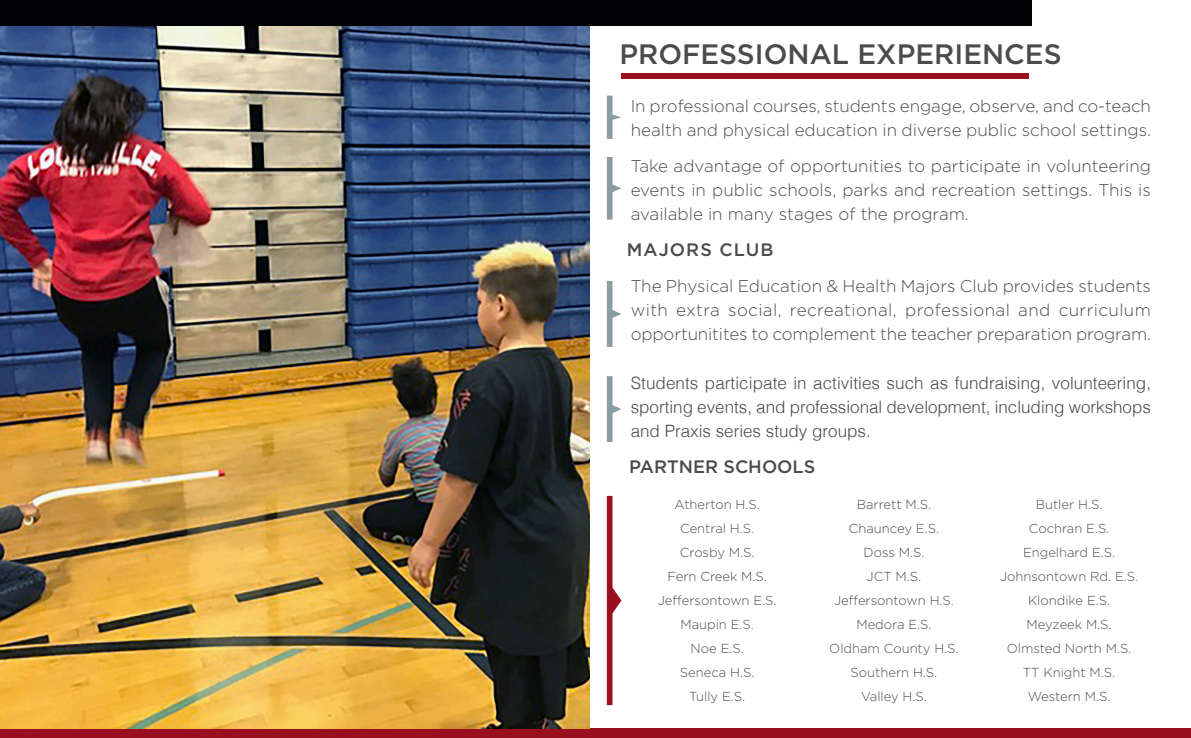
<style>
.page{position:relative;width:1191px;height:738px;background:#fff}
.page>*{position:absolute;margin:0;border:0;box-sizing:border-box;transform-origin:0 0}
.Body{font:500 28px "Gotham";color:#4a4c4c}
.Body-2{font:500 18px "Gotham";color:#4a4c4c}
.Body-3{font:500 18px "Gotham";letter-spacing:.06em;color:#4a4c4c}
.Body-4{font:300 17px/24px "Gotham";letter-spacing:-.005em;color:#4a4c4c;text-align:justify}
.Body-5{font:300 17px/24px "Helvetica";color:#4a4c4c;text-align:justify}
.Body-6{font:300 13px "Gotham";color:#4a4c4c}
</style>
<div class="page">
<svg style="left:607px;top:95px;width:14px;height:44px"></svg>
<svg style="left:607px;top:157px;width:14px;height:62px"></svg>
<svg style="left:607px;top:281px;width:14px;height:65px"></svg>
<svg style="left:607px;top:495px;width:14px;height:209px"></svg>
<svg style="left:607px;top:376px;width:14px;height:65px"></svg>
<div style="left:621px;top:73px;width:408px;height:6px;background:#9a0f1e"></div>
<div style="left:0;top:728px;width:1191px;height:9px;background:#9a0f1e"></div>
<img style="left:0;top:26px;width:589px;height:702px">
<div style="left:0;top:0;width:1031px;height:26px;background:#010203"></div>
<p class="Body" style="left:619px;top:36px;width:444px">PROFESSIONAL EXPERIENCES</p>
<p class="Body-4" style="left:630px;top:94px;width:522px">In professional courses, students engage, observe, and co-teach health and physical education in diverse public school settings.</p>
<p class="Body-4" style="left:630px;top:154px;width:522px">Take advantage of opportunities to participate in volunteering events in public schools, parks and recreation settings. This is available in many stages of the program.</p>
<p class="Body-3" style="left:626px;top:238px;width:148px">MAJORS CLUB</p>
<p class="Body-4" style="left:630px;top:274px;width:522px">The Physical Education &amp; Health Majors Club provides students with extra social, recreational, professional and curriculum opportunitites to complement the teacher preparation program.</p>
<p class="Body-5" style="left:630px;top:369px;width:522px">Students participate in activities such as fundraising, volunteering, sporting events, and professional development, including workshops and Praxis series study groups.</p>
<p class="Body-2" style="left:629px;top:454px;width:188px">PARTNER SCHOOLS</p>
<p class="Body-6" style="left:856px;top:495px;width:76px">Barrett M.S.</p>
<p class="Body-6" style="left:849px;top:519px;width:92px">Chauncey E.S.</p>
<p class="Body-6" style="left:863px;top:543px;width:62px">Doss M.S.</p>
<p class="Body-6" style="left:866px;top:567px;width:56px">JCT M.S.</p>
<p class="Body-6" style="left:834px;top:591px;width:121px">Jeffersontown H.S.</p>
<p class="Body-6" style="left:856px;top:615px;width:77px">Medora E.S.</p>
<p class="Body-6" style="left:829px;top:639px;width:131px">Oldham County H.S.</p>
<p class="Body-6" style="left:850px;top:663px;width:88px">Southern H.S.</p>
<p class="Body-6" style="left:861px;top:687px;width:67px">Valley H.S.</p>
<p class="Body-6" style="left:674px;top:495px;width:87px">Atherton H.S.</p>
<p class="Body-6" style="left:680px;top:519px;width:75px">Central H.S.</p>
<p class="Body-6" style="left:680px;top:543px;width:76px">Crosby M.S.</p>
<p class="Body-6" style="left:667px;top:567px;width:101px">Fern Creek M.S.</p>
<p class="Body-6" style="left:658px;top:591px;width:120px">Jeffersontown E.S.</p>
<p class="Body-6" style="left:680px;top:615px;width:75px">Maupin E.S.</p>
<p class="Body-6" style="left:690px;top:639px;width:55px">Noe E.S.</p>
<p class="Body-6" style="left:680px;top:663px;width:76px">Seneca H.S.</p>
<p class="Body-6" style="left:689px;top:687px;width:58px">Tully E.S.</p>
<p class="Body-6" style="left:1035px;top:495px;width:68px">Butler H.S.</p>
<p class="Body-6" style="left:1028px;top:519px;width:82px">Cochran E.S.</p>
<p class="Body-6" style="left:1023px;top:543px;width:93px">Engelhard E.S.</p>
<p class="Body-6" style="left:1000px;top:567px;width:140px">Johnsontown Rd. E.S.</p>
<p class="Body-6" style="left:1028px;top:591px;width:84px">Klondike E.S.</p>
<p class="Body-6" style="left:1026px;top:615px;width:87px">Meyzeek M.S.</p>
<p class="Body-6" style="left:1006px;top:639px;width:126px">Olmsted North M.S.</p>
<p class="Body-6" style="left:1023px;top:663px;width:94px">TT Knight M.S.</p>
<p class="Body-6" style="left:1027px;top:687px;width:84px">Western M.S.</p>
</div>
